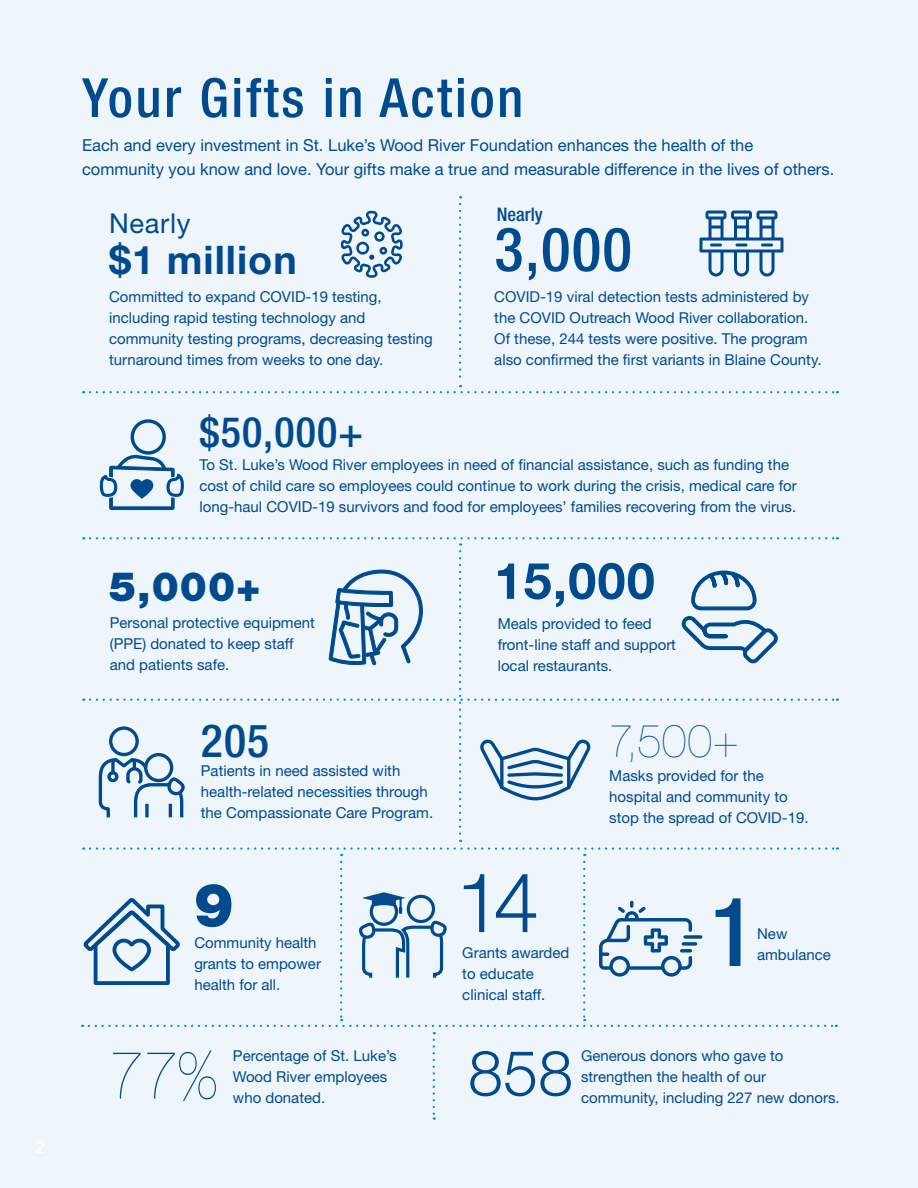
<style>
.page{position:relative;width:918px;height:1188px;background:#eef5fb}
.page>*{position:absolute;margin:0;border:0;box-sizing:border-box;transform-origin:0 0}
.donation{font:500 condensed 95.4px "Helvetica Neue LT Pro";color:#004a8d}
.donation-2{font:300 82.65px "Helvetica Neue LT Pro";color:#004a8d}
.Body_Copy{font:200 67.5px "Helvetica Neue LT Pro";color:#004a8d;scale:.94 1}
.donation-3{font:300 63px "Helvetica Neue LT Pro";color:#004a8d}
.donation-4{font:500 condensed 60.9px "Helvetica Neue LT Pro";color:#004a8d}
.donation-5{font:900 60.3px "Helvetica Neue LT Pro";color:#004a8d}
.PL-Headline_125_288{font:500 condensed 54px "Helvetica Neue LT Pro";letter-spacing:.05em;color:#004a8d}
.donation-6{font:700 50.4px "Helvetica Neue LT Pro";color:#004a8d}
.Body_Copy-2{font:200 46.2px "Helvetica Neue LT Pro";color:#004a8d;scale:.94 1}
.donation-7{font:500 condensed 45.9px "Helvetica Neue LT Pro";color:#004a8d}
.donation-8{font:500 condensed 42.15px "Helvetica Neue LT Pro";color:#004a8d}
.donation-9{font:900 40.65px "Helvetica Neue LT Pro";color:#004a8d}
.donation-10{font:700 39.45px "Helvetica Neue LT Pro";letter-spacing:.025em;color:#004a8d}
.donation-11{font:27.3px "Helvetica Neue LT Pro";letter-spacing:.025em;color:#004a8d}
.callout_288{font:500 condensed 18.75px "Helvetica Neue LT Pro";color:#004a8d}
.Body_Copy-3{font:16.5px/24px "Helvetica Neue LT Pro";color:#004a8d}
.callout_288-2{font:15px/21px "Helvetica Neue LT Pro";color:#004a8d}
.Body_Copy-4{font:15px/21px "Helvetica Neue LT Pro";color:#004a8d}
</style>
<div class="page">
<svg style="left:433px;top:1040px;width:2px;height:80px"></svg>
<svg style="left:82px;top:862px;width:755px;height:172px"></svg>
<svg style="left:99px;top:419px;width:85px;height:91px"></svg>
<svg style="left:90px;top:537px;width:748px;height:319px"></svg>
<svg style="left:90px;top:204px;width:748px;height:189px"></svg>
<p class="PL-Headline_125_288" style="left:82px;top:66px;width:443px">Your Gifts in Action</p>
<p class="Body_Copy-3" style="left:82px;top:133px;width:754px">Each and every investment in St. Luke’s Wood River Foundation enhances the health of the community you know and love. Your gifts make a true and measurable difference in the lives of others.</p>
<p class="donation-11" style="left:109px;top:206px;width:83px">Nearly</p>
<p class="donation-10" style="left:109px;top:235px;width:189px">$1 million</p>
<p class="callout_288-2" style="left:109px;top:286px;width:325px">Committed to expand COVID-19 testing, including rapid testing technology and community testing programs, decreasing testing turnaround times from weeks to one day.</p>
<p class="donation-8" style="left:200px;top:407px;width:166px">$50,000+</p>
<p class="callout_288" style="left:497px;top:203px;width:48px">Nearly</p>
<p class="donation-4" style="left:494px;top:213px;width:139px">3,000</p>
<p class="callout_288-2" style="left:494px;top:286px;width:329px">COVID-19 viral detection tests administered by the COVID Outreach Wood River collaboration.<br>Of these, 244 tests were positive. The program also confirmed the first variants in Blaine County.</p>
<p class="callout_288-2" style="left:200px;top:454px;width:599px">To St. Luke’s Wood River employees in need of financial assistance, such as funding the cost of child care so employees could continue to work during the crisis, medical care for long-haul COVID-19 survivors and food for employees’ families recovering from the virus.</p>
<p class="donation-9" style="left:109px;top:562px;width:153px">5,000+</p>
<p class="Body_Copy-4" style="left:110px;top:612px;width:207px">Personal protective equipment (PPE) donated to keep staff and patients safe.</p>
<p class="donation-7" style="left:201px;top:713px;width:70px">205</p>
<p class="Body_Copy-4" style="left:201px;top:760px;width:234px">Patients in need assisted with health-related necessities through the Compassionate Care Program.</p>
<p class="donation-5" style="left:194px;top:869px;width:42px">9</p>
<p class="Body_Copy-4" style="left:194px;top:931px;width:128px">Community health grants to empower health for all.</p>
<p class="Body_Copy" style="left:109px;top:1035px;width:116px">77%</p>
<p class="Body_Copy-4" style="left:233px;top:1045px;width:165px">Percentage of St. Luke’s<br>Wood River employees</p>
<p class="Body_Copy-4" style="left:233px;top:1087px;width:94px">who donated.</p>
<p class="donation-6" style="left:494px;top:549px;width:162px">15,000</p>
<p class="Body_Copy-4" style="left:498px;top:613px;width:180px">Meals provided to feed front-line staff and support local restaurants.</p>
<p class="donation-2" style="left:456px;top:852px;width:85px">14</p>
<p class="Body_Copy-4" style="left:462px;top:942px;width:109px">Grants awarded to educate clinical staff.</p>
<p class="Body_Copy-2" style="left:609px;top:714px;width:139px">7,500+</p>
<p class="Body_Copy-4" style="left:609px;top:765px;width:201px">Masks provided for the hospital and community to stop the spread of COVID-19.</p>
<p class="donation" style="left:710px;top:875px;width:47px">1</p>
<p class="Body_Copy-4" style="left:757px;top:923px;width:75px">New ambulance</p>
<p class="donation-3" style="left:468px;top:1035px;width:107px">858</p>
<p class="Body_Copy-4" style="left:581px;top:1045px;width:204px">Generous donors who gave to strengthen the health of our</p>
<p class="Body_Copy-4" style="left:581px;top:1087px;width:260px">community, including 227 new donors.</p>
</div>
